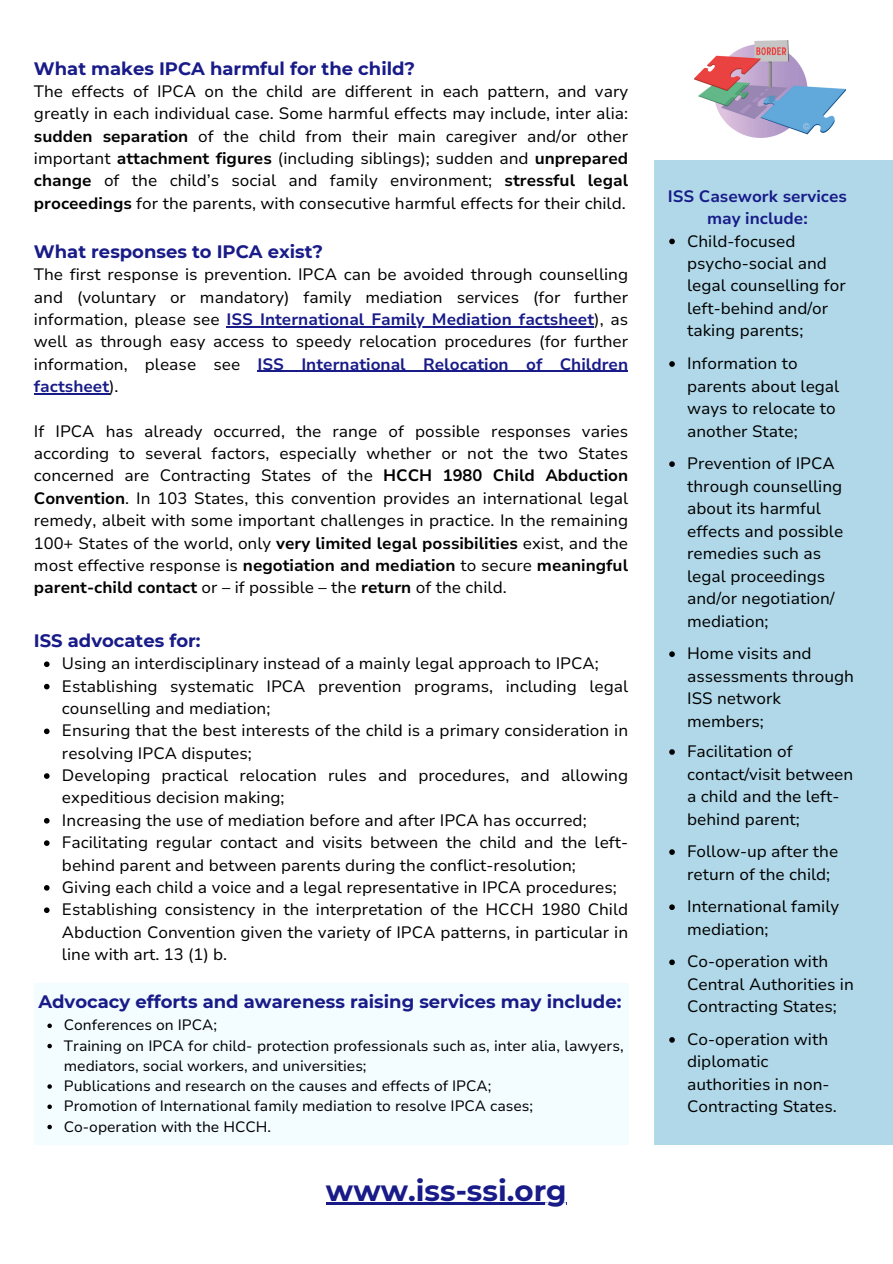
<style>
.page{position:relative;width:893px;height:1264px;background:#fff}
.page>*{position:absolute;margin:0;border:0;box-sizing:border-box;transform-origin:0 0}
.t1{font:700 29.25px "Montserrat";color:#181b88}
.t2{font:700 18px "Montserrat";color:#181b88}
.t3{font:16.5px/22.5px "Nunito Sans 10 pt";color:#000}
.t4{font:700 16.5px/22.5px "Nunito Sans 10 pt";color:#181b88;text-align:center}
.t5{font:15px/20.2px "Nunito Sans 10 pt";color:#000}
.s1{font-weight:700}
.s2{font-weight:700;color:#181b88}
</style>
<div class="page">
<img style="left:694px;top:41px;width:151px;height:96px">
<div style="left:844px;top:160px;width:48px;height:984px;background:#b0d8e8"></div>
<div style="left:654px;top:160px;width:206px;height:984px;background:#b0d8e8"></div>
<svg style="left:669px;top:239px;width:5px;height:5px"></svg>
<svg style="left:669px;top:361px;width:5px;height:6px"></svg>
<svg style="left:669px;top:461px;width:5px;height:6px"></svg>
<svg style="left:669px;top:651px;width:5px;height:6px"></svg>
<svg style="left:669px;top:749px;width:5px;height:5px"></svg>
<svg style="left:669px;top:849px;width:5px;height:5px"></svg>
<svg style="left:669px;top:904px;width:5px;height:6px"></svg>
<svg style="left:669px;top:959px;width:5px;height:6px"></svg>
<svg style="left:669px;top:1037px;width:5px;height:5px"></svg>
<div style="left:34px;top:983px;width:594px;height:161px;background:#f3fcff"></div>
<svg style="left:47px;top:1023px;width:5px;height:5px"></svg>
<svg style="left:47px;top:1043px;width:5px;height:5px"></svg>
<svg style="left:47px;top:1084px;width:5px;height:4px"></svg>
<svg style="left:47px;top:1104px;width:5px;height:4px"></svg>
<svg style="left:47px;top:1124px;width:5px;height:5px"></svg>
<hr style="left:326px;top:1202px;width:240px;height:2px;background:#181b88">
<svg style="left:44px;top:661px;width:6px;height:6px"></svg>
<svg style="left:44px;top:684px;width:6px;height:5px"></svg>
<svg style="left:44px;top:728px;width:6px;height:6px"></svg>
<svg style="left:44px;top:773px;width:6px;height:5px"></svg>
<svg style="left:44px;top:818px;width:6px;height:5px"></svg>
<svg style="left:44px;top:840px;width:6px;height:6px"></svg>
<svg style="left:44px;top:885px;width:6px;height:5px"></svg>
<svg style="left:44px;top:907px;width:6px;height:6px"></svg>
<hr style="left:226px;top:326px;width:368px;height:1px;background:#181b88">
<hr style="left:257px;top:371px;width:371px;height:1px;background:#181b88">
<hr style="left:34px;top:393px;width:75px;height:1px;background:#181b88">
<p class="t2" style="left:34px;top:57px;width:383px">What makes IPCA harmful for the child?</p>
<p class="t3" style="left:34px;top:80px;width:595px;text-align:justify">The effects of IPCA on the child are different in each pattern, and vary greatly in each individual case. Some harmful effects may include, inter alia: <span class="s1">sudden separation</span> of the child from their main caregiver and/or other important <span class="s1">attachment figures</span> (including siblings); sudden and <span class="s1">unprepared change</span> of the child’s social and family environment; <span class="s1">stressful legal proceedings</span> for the parents, with consecutive harmful effects for their child.</p>
<p class="t2" style="left:34px;top:240px;width:291px">What responses to IPCA exist?</p>
<p class="t3" style="left:34px;top:264px;width:595px;text-align:justify">The first response is prevention. IPCA can be avoided through counselling and (voluntary or mandatory) family mediation services (for further information, please see <span class="s2">ISS International Family Mediation factsheet</span>), as well as through easy access to speedy relocation procedures (for further information, please see <span class="s2">ISS International Relocation of Children factsheet</span>).</p>
<p class="t3" style="left:34px;top:420px;width:595px;text-align:justify">If IPCA has already occurred, the range of possible responses varies according to several factors, especially whether or not the two States concerned are Contracting States of the <span class="s1">HCCH 1980 Child Abduction Convention</span>. In 103 States, this convention provides an international legal remedy, albeit with some important challenges in practice. In the remaining 100+ States of the world, only <span class="s1">very limited legal possibilities</span> exist, and the most effective response is <span class="s1">negotiation and mediation</span> to secure <span class="s1">meaningful parent-child contact</span> or – if possible – the <span class="s1">return</span> of the child.</p>
<p class="t2" style="left:34px;top:629px;width:168px">ISS advocates for:</p>
<p class="t3" style="left:62px;top:652px;width:538px">Using an interdisciplinary instead of a mainly legal approach to IPCA;</p>
<p class="t3" style="left:62px;top:675px;width:567px">Establishing systematic IPCA prevention programs, including legal counselling and mediation;</p>
<p class="t3" style="left:62px;top:719px;width:567px">Ensuring that the best interests of the child is a primary consideration in resolving IPCA disputes;</p>
<p class="t3" style="left:62px;top:764px;width:567px">Developing practical relocation rules and procedures, and allowing expeditious decision making;</p>
<p class="t3" style="left:62px;top:809px;width:526px">Increasing the use of mediation before and after IPCA has occurred;</p>
<p class="t3" style="left:62px;top:831px;width:567px">Facilitating regular contact and visits between the child and the left&shy;behind parent and between parents during the conflict-resolution;</p>
<p class="t3" style="left:62px;top:876px;width:556px">Giving each child a voice and a legal representative in IPCA procedures;</p>
<p class="t3" style="left:62px;top:898px;width:567px;text-align:justify">Establishing consistency in the interpretation of the HCCH 1980 Child Abduction Convention given the variety of IPCA patterns, in particular in line with art. 13 (1) b.</p>
<p class="t2" style="left:38px;top:990px;width:584px">Advocacy efforts and awareness raising services may include:</p>
<p class="t5" style="left:64px;top:1015px;width:155px">Conferences on IPCA;</p>
<p class="t5" style="left:64px;top:1035px;width:561px">Training on IPCA for child- protection professionals such as, inter alia, lawyers, mediators, social workers, and universities;</p>
<p class="t5" style="left:64px;top:1075px;width:429px">Publications and research on the causes and effects of IPCA;</p>
<p class="t5" style="left:64px;top:1096px;width:471px">Promotion of International family mediation to resolve IPCA cases;</p>
<p class="t5" style="left:64px;top:1116px;width:209px">Co-operation with the HCCH.</p>
<p class="t1" style="left:326px;top:1172px;width:242px">www.iss-ssi.org</p>
<p class="t4" style="left:667px;top:185px;width:181px">ISS Casework services may include:</p>
<p class="t3" style="left:687px;top:230px;width:160px">Child-focused psycho-social and legal counselling for left-behind and/or taking parents;</p>
<p class="t3" style="left:687px;top:352px;width:154px">Information to parents about legal ways to relocate to another State;</p>
<p class="t3" style="left:687px;top:452px;width:158px">Prevention of IPCA through counselling about its harmful effects and possible remedies such as legal proceedings and/or negotiation/ mediation;</p>
<p class="t3" style="left:687px;top:642px;width:168px">Home visits and assessments through<br>ISS network members;</p>
<p class="t3" style="left:687px;top:740px;width:168px">Facilitation of contact/visit between a child and the left&shy;behind parent;</p>
<p class="t3" style="left:687px;top:840px;width:153px">Follow-up after the return of the child;</p>
<p class="t3" style="left:687px;top:895px;width:154px">International family mediation;</p>
<p class="t3" style="left:687px;top:950px;width:168px">Co-operation with<br>Central Authorities in<br>Contracting States;</p>
<p class="t3" style="left:687px;top:1028px;width:151px">Co-operation with diplomatic authorities in non-<br>Contracting States.</p>
</div>
